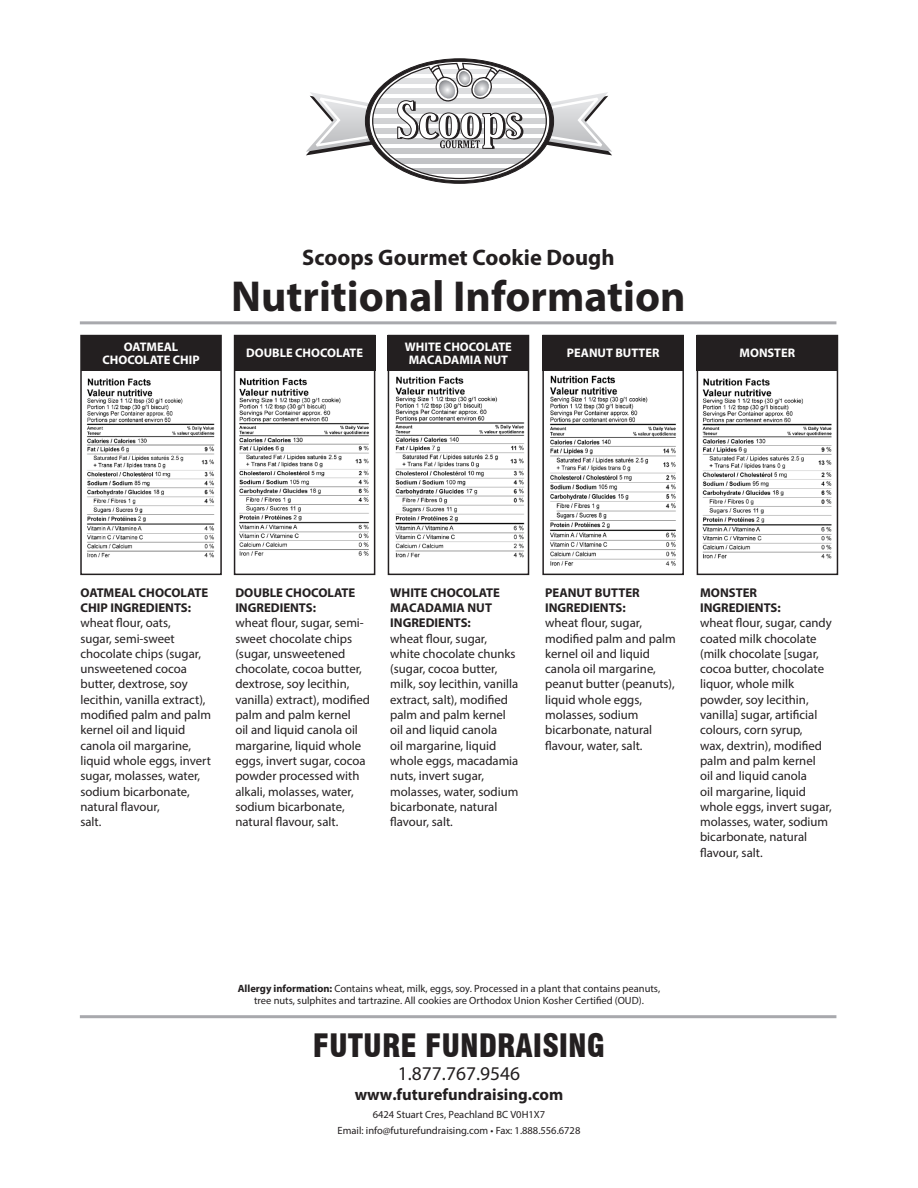
<style>
.page{position:relative;width:918px;height:1188px;background:#fff}
.page>*{position:absolute;margin:0;border:0;box-sizing:border-box;transform-origin:0 0}
.Subhead{font:700 43.5px "Myriad Pro";color:#231f20}
.Subhead-2{font:900 condensed 31.5px "Swiss 721 BT";color:#231f20}
.Subhead-3{font:700 22.5px "Myriad Pro";color:#231f20}
.Subhead-4{font:19.5px "Myriad Pro";color:#231f20}
.Subhead-5{font:700 16.5px "Myriad Pro";color:#231f20}
.t1{font:12.75px/15.3px "Myriad Pro";color:#231f20}
.t2{font:700 12.45px/12.5px "Myriad Pro";color:#fff;text-align:center}
.Subhead-6{font:10.5px/16.4px "Myriad Pro";color:#231f20;text-align:center}
.s1{font-weight:700}
</style>
<div class="page">
<svg style="left:306px;top:62px;width:306px;height:118px"></svg>
<img style="left:550px;top:376px;width:126px;height:190px">
<div style="left:542px;top:335px;width:142px;height:240px;border:2px solid #231f20"></div>
<div style="left:542px;top:335px;width:142px;height:36px;background:#231f20"></div>
<img style="left:86px;top:378px;width:129px;height:180px">
<div style="left:80px;top:335px;width:142px;height:240px;border:2px solid #231f20"></div>
<div style="left:81px;top:335px;width:140px;height:36px;background:#231f20"></div>
<img style="left:239px;top:378px;width:130px;height:178px">
<div style="left:234px;top:335px;width:141px;height:240px;border:2px solid #231f20"></div>
<div style="left:234px;top:335px;width:141px;height:36px;background:#231f20"></div>
<img style="left:395px;top:376px;width:130px;height:182px">
<div style="left:388px;top:335px;width:141px;height:240px;border:2px solid #231f20"></div>
<div style="left:388px;top:335px;width:141px;height:36px;background:#231f20"></div>
<img style="left:702px;top:378px;width:130px;height:181px">
<div style="left:697px;top:335px;width:141px;height:240px;border:2px solid #231f20"></div>
<div style="left:697px;top:335px;width:141px;height:36px;background:#231f20"></div>
<hr style="left:80px;top:321px;width:756px;height:3px;background:#a8a9ad">
<hr style="left:80px;top:1015px;width:756px;height:3px;background:#a8a9ad">
<p class="t2" style="left:102px;top:340px;width:99px">OATMEAL<br>CHOCOLATE CHIP</p>
<p class="Subhead-3" style="left:302px;top:243px;width:314px">Scoops Gourmet Cookie Dough</p>
<p class="Subhead" style="left:231px;top:268px;width:456px">Nutritional Information</p>
<p class="t2" style="left:567px;top:347px;width:94px">PEANUT BUTTER</p>
<p class="t2" style="left:246px;top:347px;width:119px">DOUBLE CHOCOLATE</p>
<p class="t2" style="left:405px;top:340px;width:109px">WHITE CHOCOLATE<br>MACADAMIA NUT</p>
<p class="t2" style="left:740px;top:347px;width:57px">MONSTER</p>
<p class="t1" style="left:80px;top:584px;width:132px"><span class="s1">OATMEAL CHOCOLATE<br>CHIP INGREDIENTS: </span>wheat flour, oats,<br>sugar, semi-sweet chocolate chips (sugar, unsweetened cocoa butter, dextrose, soy lecithin, vanilla extract), modified palm and palm kernel oil and liquid canola oil margarine, liquid whole eggs, invert sugar, molasses, water, sodium bicarbonate, natural flavour,<br>salt.</p>
<p class="t1" style="left:235px;top:584px;width:136px"><span class="s1">DOUBLE CHOCOLATE<br>INGREDIENTS:<br></span>wheat flour, sugar, semi&shy;sweet chocolate chips (sugar, unsweetened chocolate, cocoa butter, dextrose, soy lecithin, vanilla) extract), modified palm and palm kernel<br>oil and liquid canola oil margarine, liquid whole eggs, invert sugar, cocoa powder processed with alkali, molasses, water, sodium bicarbonate, natural flavour, salt.</p>
<p class="t1" style="left:390px;top:584px;width:130px"><span class="s1">WHITE CHOCOLATE<br>MACADAMIA NUT<br>INGREDIENTS:<br></span>wheat flour, sugar, white chocolate chunks (sugar, cocoa butter, milk, soy lecithin, vanilla extract, salt), modified palm and palm kernel oil and liquid canola<br>oil margarine, liquid whole eggs, macadamia nuts, invert sugar, molasses, water, sodium bicarbonate, natural flavour, salt.</p>
<p class="t1" style="left:545px;top:584px;width:132px"><span class="s1">PEANUT BUTTER<br>INGREDIENTS:<br></span>wheat flour, sugar, modified palm and palm kernel oil and liquid canola oil margarine, peanut butter (peanuts), liquid whole eggs, molasses, sodium bicarbonate, natural flavour, water, salt.</p>
<p class="t1" style="left:700px;top:584px;width:133px"><span class="s1">MONSTER<br>INGREDIENTS:<br></span>wheat flour, sugar, candy coated milk chocolate (milk chocolate [sugar, cocoa butter, chocolate liquor, whole milk powder, soy lecithin, vanilla] sugar, artificial colours, corn syrup,<br>wax, dextrin), modified palm and palm kernel oil and liquid canola<br>oil margarine, liquid whole eggs, invert sugar, molasses, water, sodium bicarbonate, natural flavour, salt.</p>
<p class="Subhead-6" style="left:238px;top:982px;width:424px;line-height:12.6px"><span class="s1">Allergy information:</span> Contains wheat, milk, eggs, soy. Processed in a plant that contains peanuts, tree nuts, sulphites and tartrazine. All cookies are Orthodox Union Kosher Certified (OUD).</p>
<p class="Subhead-2" style="left:313px;top:1026px;width:294px">FUTURE FUNDRAISING</p>
<p class="Subhead-4" style="left:398px;top:1061px;width:124px">1.877.767.9546</p>
<p class="Subhead-5" style="left:355px;top:1083px;width:210px">www.futurefundraising.com</p>
<p class="Subhead-6" style="left:338px;top:1106px;width:244px">6424 Stuart Cres, Peachland BC V0H1X7<br>Email: info@futurefundraising.com • Fax: 1.888.556.6728</p>
</div>
